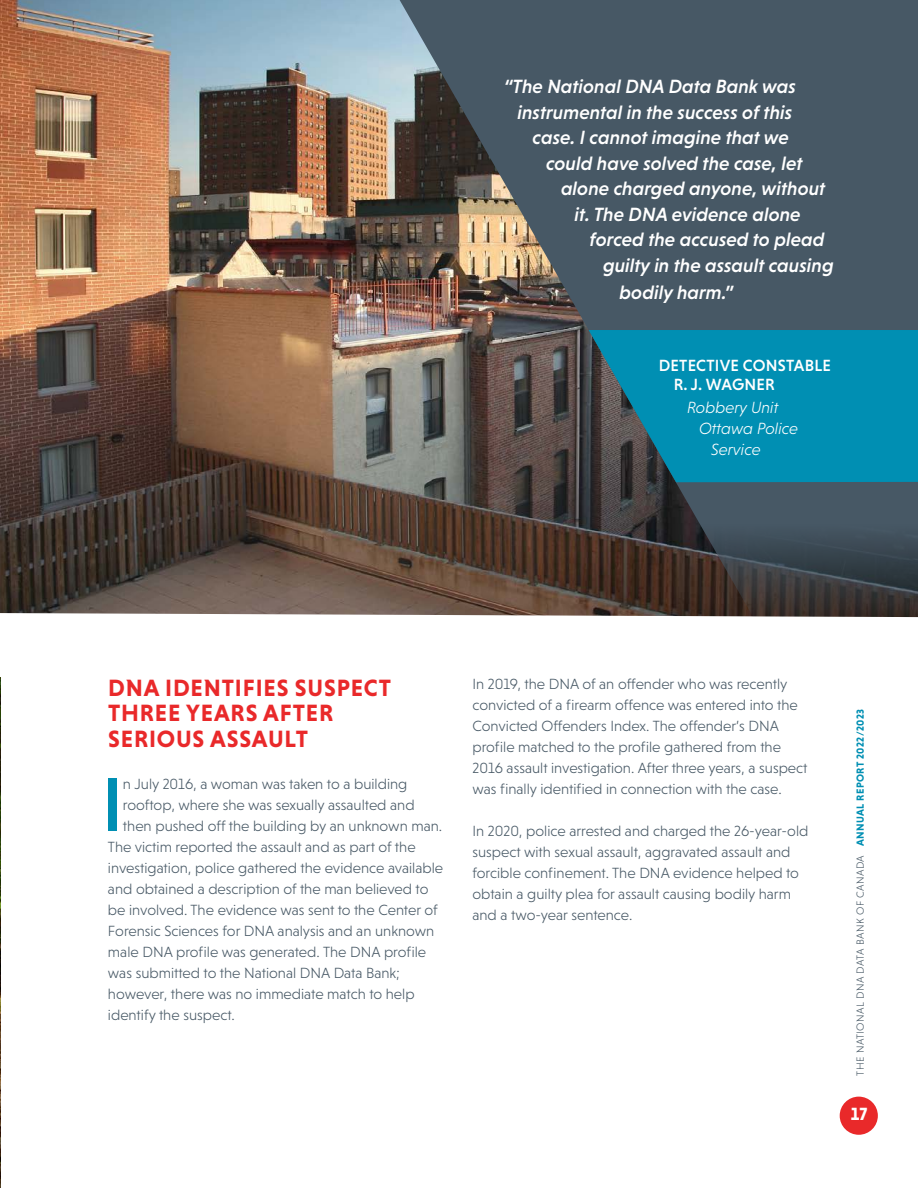
<style>
.page{position:relative;width:918px;height:1188px;background:#fff}
.page>*{position:absolute;margin:0;border:0;box-sizing:border-box;transform-origin:0 0}
.t1{font:500 76.8px "Niveau Grotesk";color:#008fb3}
.t2{font:700 24px/25.5px "Niveau Grotesk";letter-spacing:.035em;color:#e9292a}
.t3{font:italic 500 19.5px "Niveau Grotesk";color:#fff}
.t4{font:700 18px "Niveau Grotesk";color:#fff}
.t5{font:italic 300 16.5px "Niveau Grotesk";color:#fff}
.t6{font:500 16.5px/19.5px "Niveau Grotesk";letter-spacing:.015em;color:#fff}
.t7{font:300 15px/21px "Niveau Grotesk";color:#475865}
.t8{font:300 10.5px "Niveau Grotesk";letter-spacing:.04em;color:#475865}
.s1{font-weight:700;color:#008fb3}
</style>
<div class="page">
<img style="left:0;top:678px;width:1px;height:510px">
<img style="left:0;top:0;width:389px;height:615px">
<svg style="left:389px;top:0;width:529px;height:617px;fill:#475865"></svg>
<div style="left:840px;top:1097px;width:38px;height:38px;background:#e9292a;border-radius:50%"></div>
<svg style="left:589px;top:330px;width:329px;height:152px;fill:#008fb3"></svg>
<h3 class="t3" style="left:504px;top:76px;width:293px">“The National DNA Data Bank was</h3>
<h3 class="t3" style="left:518px;top:101px;width:276px">instrumental in the success of this</h3>
<h3 class="t3" style="left:533px;top:127px;width:258px">case. I cannot imagine that we</h3>
<h3 class="t3" style="left:546px;top:152px;width:258px">could have solved the case, let</h3>
<h3 class="t3" style="left:561px;top:178px;width:266px">alone charged anyone, without</h3>
<h3 class="t3" style="left:575px;top:203px;width:228px">it. The DNA evidence alone</h3>
<h3 class="t3" style="left:590px;top:229px;width:237px">forced the accused to plead</h3>
<h3 class="t3" style="left:603px;top:254px;width:232px">guilty in the assault causing</h3>
<h3 class="t3" style="left:620px;top:281px;width:115px">bodily harm.”</h3>
<p class="t6" style="left:674px;top:355px;width:159px;text-indent:-15px">DETECTIVE CONSTABLE<br>R. J. WAGNER</p>
<p class="t5" style="left:687px;top:398px;width:93px">Robbery Unit</p>
<p class="t5" style="left:699px;top:419px;width:101px">Ottawa Police</p>
<p class="t5" style="left:711px;top:440px;width:51px">Service</p>
<h2 class="t2" style="left:108px;top:675px;width:284px">DNA IDENTIFIES SUSPECT<br>THREE YEARS AFTER<br>SERIOUS ASSAULT</h2>
<h1 class="t1" style="left:102px;top:761px;width:23px">I</h1>
<p class="t7" style="left:123px;top:773px;width:286px">n July 2016, a woman was taken to a building</p>
<p class="t7" style="left:123px;top:794px;width:293px">rooftop, where she was sexually assaulted and</p>
<p class="t7" style="left:123px;top:815px;width:321px">then pushed off the building by an unknown man.</p>
<p class="t7" style="left:108px;top:836px;width:309px">The victim reported the assault and as part of the</p>
<p class="t7" style="left:108px;top:857px;width:337px">investigation, police gathered the evidence available</p>
<p class="t7" style="left:108px;top:878px;width:322px">and obtained a description of the man believed to</p>
<p class="t7" style="left:108px;top:899px;width:331px">be involved. The evidence was sent to the Center of</p>
<p class="t7" style="left:108px;top:920px;width:328px">Forensic Sciences for DNA analysis and an unknown</p>
<p class="t7" style="left:108px;top:941px;width:320px">male DNA profile was generated. The DNA profile</p>
<p class="t7" style="left:108px;top:962px;width:294px">was submitted to the National DNA Data Bank;</p>
<p class="t7" style="left:108px;top:983px;width:308px">however, there was no immediate match to help</p>
<p class="t7" style="left:108px;top:1004px;width:128px">identify the suspect.</p>
<p class="t7" style="left:472px;top:674px;width:337px">In 2019, the DNA of an offender who was recently convicted of a firearm offence was entered into the Convicted Offenders Index. The offender’s DNA profile matched to the profile gathered from the 2016 assault investigation. After three years, a suspect was finally identified in connection with the case.</p>
<p class="t7" style="left:472px;top:821px;width:337px">In 2020, police arrested and charged the 26-year-old suspect with sexual assault, aggravated assault and forcible confinement. The DNA evidence helped to obtain a guilty plea for assault causing bodily harm and a two-year sentence.</p>
<p class="t8" style="left:854px;top:1076px;width:368px;rotate:-90deg">THE NATIONAL DNA DATA BANK OF CANADA <span class="s1">ANNUAL REPORT 2022/2023</span></p>
<p class="t4" style="left:851px;top:1104px;width:18px">17</p>
</div>
